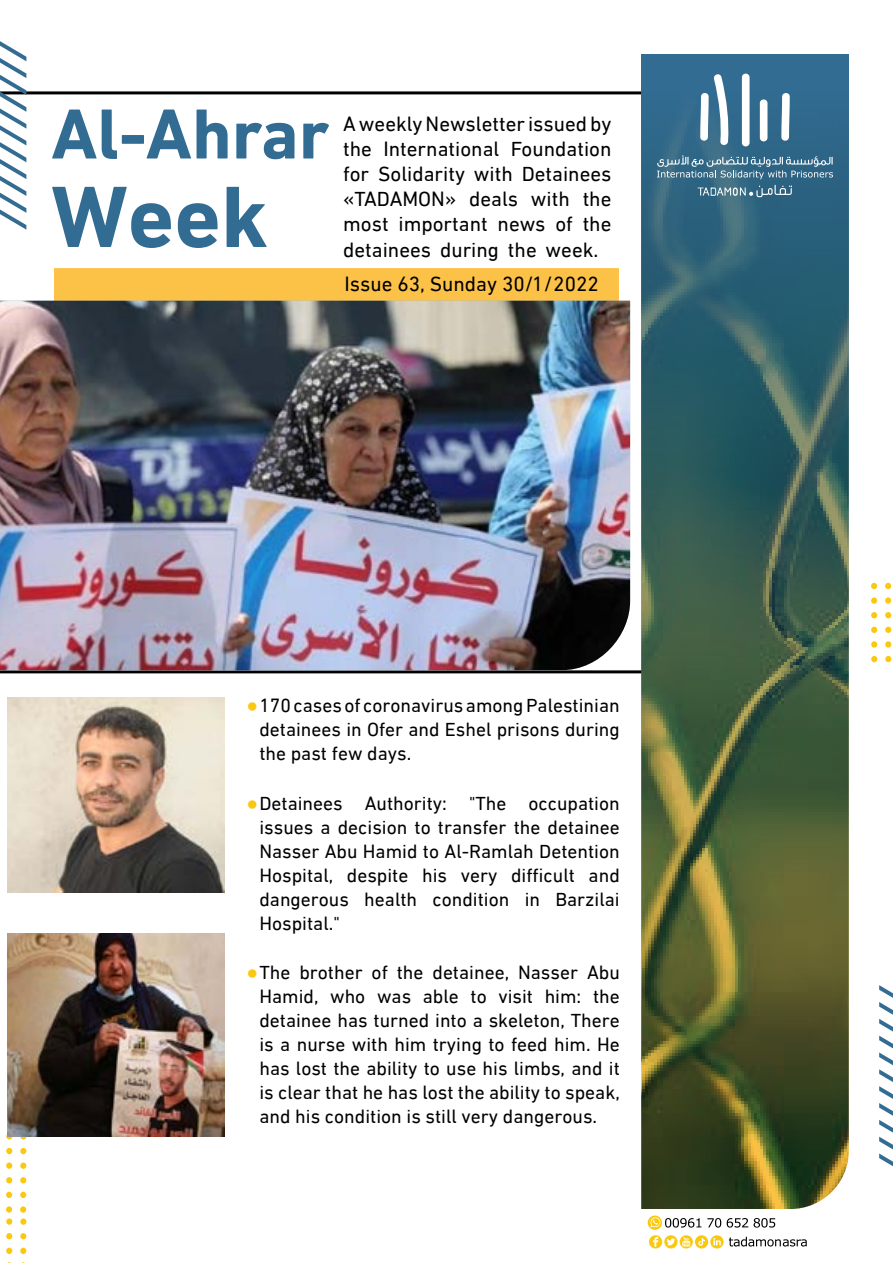
<style>
.page{position:relative;width:893px;height:1263px;background:#fff}
.page>*{position:absolute;margin:0;border:0;box-sizing:border-box;transform-origin:0 0}
.t1{font:700 88.5px "DIN Next LTW23";color:#326c92}
.t2{font:700 72px "DIN Next LTW23";color:#326c92}
.t3{font:21px/25.2px "DIN Next LTW23";color:#000;text-align:right}
.t4{font:19.5px/24px "DIN Next LTW23";color:#000}
.s1{font-family:"Arial";color:#fac90f}
</style>
<div class="page">
<svg style="left:0;top:91px;width:641px;height:582px"></svg>
<div style="left:54px;top:268px;width:565px;height:33px;background:#fcc247"></div>
<svg style="left:0;top:41px;width:26px;height:189px"></svg>
<svg style="left:885px;top:583px;width:6px;height:6px"></svg>
<div style="left:885px;top:597px;width:6px;height:7px;background:#fac90f;border-radius:50%"></div>
<svg style="left:885px;top:612px;width:6px;height:6px"></svg>
<svg style="left:885px;top:627px;width:6px;height:6px"></svg>
<div style="left:885px;top:641px;width:6px;height:7px;background:#fac90f;border-radius:50%"></div>
<svg style="left:885px;top:656px;width:6px;height:6px"></svg>
<svg style="left:871px;top:583px;width:6px;height:6px"></svg>
<div style="left:871px;top:597px;width:6px;height:7px;background:#fac90f;border-radius:50%"></div>
<svg style="left:871px;top:612px;width:6px;height:6px"></svg>
<svg style="left:871px;top:627px;width:6px;height:6px"></svg>
<div style="left:871px;top:641px;width:6px;height:7px;background:#fac90f;border-radius:50%"></div>
<svg style="left:871px;top:656px;width:6px;height:6px"></svg>
<svg style="left:879px;top:985px;width:14px;height:181px"></svg>
<img style="left:641px;top:54px;width:208px;height:1155px">
<svg style="left:742px;top:74px;width:7px;height:72px"></svg>
<svg style="left:760px;top:99px;width:7px;height:42px"></svg>
<svg style="left:781px;top:93px;width:9px;height:48px"></svg>
<svg style="left:700px;top:74px;width:29px;height:71px"></svg>
<svg style="left:698px;top:185px;width:94px;height:12px"></svg>
<svg style="left:657px;top:155px;width:176px;height:24px"></svg>
<svg style="left:707px;top:1218px;width:14px;height:9px"></svg>
<svg style="left:727px;top:1218px;width:21px;height:9px"></svg>
<svg style="left:754px;top:1218px;width:21px;height:9px"></svg>
<svg style="left:648px;top:1215px;width:14px;height:15px"></svg>
<svg style="left:650px;top:1217px;width:51px;height:10px"></svg>
<svg style="left:649px;top:1235px;width:158px;height:13px"></svg>
<div style="left:6px;top:1218px;width:6px;height:7px;background:#fac90f;border-radius:50%"></div>
<svg style="left:6px;top:1233px;width:6px;height:6px"></svg>
<svg style="left:6px;top:1248px;width:6px;height:6px"></svg>
<div style="left:20px;top:1218px;width:6px;height:7px;background:#fac90f;border-radius:50%"></div>
<svg style="left:20px;top:1233px;width:6px;height:6px"></svg>
<svg style="left:20px;top:1248px;width:6px;height:6px"></svg>
<svg style="left:6px;top:1134px;width:6px;height:5px"></svg>
<svg style="left:6px;top:1148px;width:6px;height:6px"></svg>
<div style="left:6px;top:1162px;width:6px;height:7px;background:#fac90f;border-radius:50%"></div>
<svg style="left:6px;top:1177px;width:6px;height:6px"></svg>
<svg style="left:6px;top:1192px;width:6px;height:6px"></svg>
<div style="left:6px;top:1206px;width:6px;height:7px;background:#fac90f;border-radius:50%"></div>
<svg style="left:20px;top:1137px;width:6px;height:2px"></svg>
<svg style="left:20px;top:1148px;width:6px;height:6px"></svg>
<div style="left:20px;top:1162px;width:6px;height:7px;background:#fac90f;border-radius:50%"></div>
<svg style="left:20px;top:1177px;width:6px;height:6px"></svg>
<svg style="left:20px;top:1192px;width:6px;height:6px"></svg>
<div style="left:20px;top:1206px;width:6px;height:7px;background:#fac90f;border-radius:50%"></div>
<img style="left:0;top:301px;width:630px;height:369px">
<img style="left:7px;top:697px;width:217px;height:196px">
<img style="left:7px;top:934px;width:217px;height:202px">
<h2 class="t2" style="left:51px;top:92px;width:280px">Al-Ahrar</h2>
<h1 class="t1" style="left:51px;top:165px;width:218px">Week</h1>
<p class="t3" style="left:343px;top:111px;width:270px">AweeklyNewsletterissuedby<br>Foundation</p>
<p class="t3" style="left:343px;top:136px;width:30px">the</p>
<p class="t3" style="left:343px;top:161px;width:270px">for Solidarity with Detainees</p>
<p class="t3" style="left:583px;top:186px;width:30px">the</p>
<p class="t3" style="left:383px;top:136px;width:117px">International</p>
<p class="t3" style="left:343px;top:186px;width:115px">«TADAMON»</p>
<p class="t3" style="left:469px;top:186px;width:51px">deals</p>
<p class="t3" style="left:531px;top:186px;width:40px">with</p>
<p class="t3" style="left:398px;top:212px;width:91px">important</p>
<p class="t3" style="left:555px;top:212px;width:19px">of</p>
<p class="t3" style="left:583px;top:212px;width:30px">the</p>
<p class="t3" style="left:343px;top:212px;width:257px;text-align:left">most<br>detainees during the week.</p>
<p class="t3" style="left:344px;top:271px;width:256px">Issue 63, Sunday 30/1/2022</p>
<p class="t3" style="left:498px;top:212px;width:49px">news</p>
<p class="t4" style="left:259px;top:693px;width:362px;text-align:justify;text-indent:-13px"><span class="s1">●</span>170casesofcoronavirusamongPalestinian detainees in Ofer and Eshel prisons during the past few days.</p>
<p class="t4" style="left:529px;top:791px;width:93px">occupation</p>
<p class="t4" style="left:247px;top:791px;width:98px"><span class="s1">●</span>Detainees</p>
<p class="t4" style="left:259px;top:815px;width:362px">issues a decision to transfer the detainee</p>
<p class="t4" style="left:259px;top:839px;width:362px">Nasser Abu Hamid to Al-Ramlah Detention</p>
<p class="t4" style="left:589px;top:863px;width:33px">and</p>
<p class="t4" style="left:365px;top:791px;width:84px">Authority:</p>
<p class="t4" style="left:469px;top:791px;width:39px">"The</p>
<p class="t4" style="left:259px;top:863px;width:75px">Hospital,</p>
<p class="t4" style="left:347px;top:863px;width:63px">despite</p>
<p class="t4" style="left:422px;top:863px;width:26px">his</p>
<p class="t4" style="left:511px;top:863px;width:65px">difficult</p>
<p class="t4" style="left:461px;top:863px;width:38px">very</p>
<p class="t4" style="left:259px;top:887px;width:91px">dangerous<br>Hospital ".</p>
<p class="t4" style="left:364px;top:887px;width:54px">health</p>
<p class="t4" style="left:432px;top:887px;width:78px">condition</p>
<p class="t4" style="left:525px;top:887px;width:17px">in</p>
<p class="t4" style="left:555px;top:887px;width:66px">Barzilai</p>
<p class="t4" style="left:247px;top:960px;width:45px"><span class="s1">●</span>The</p>
<p class="t4" style="left:299px;top:960px;width:65px">brother</p>
<p class="t4" style="left:372px;top:960px;width:18px">of</p>
<p class="t4" style="left:397px;top:960px;width:28px">the</p>
<p class="t4" style="left:432px;top:960px;width:78px">detainee,</p>
<p class="t4" style="left:518px;top:960px;width:61px">Nasser</p>
<p class="t4" style="left:587px;top:960px;width:34px">Abu</p>
<p class="t4" style="left:259px;top:984px;width:362px">Hamid,<br>detainee has turned into a skeleton, There is a nurse with him trying to feed him. He has lost the ability to use his limbs, and it is clear that he has lost the ability to speak, and his condition is still very dangerous.</p>
<p class="t4" style="left:330px;top:984px;width:37px">who</p>
<p class="t4" style="left:423px;top:984px;width:37px">able</p>
<p class="t4" style="left:498px;top:984px;width:36px">visit</p>
<p class="t4" style="left:545px;top:984px;width:38px">him:</p>
<p class="t4" style="left:593px;top:984px;width:28px">the</p>
<p class="t4" style="left:470px;top:984px;width:18px">to</p>
<p class="t4" style="left:377px;top:984px;width:36px">was</p>
</div>
